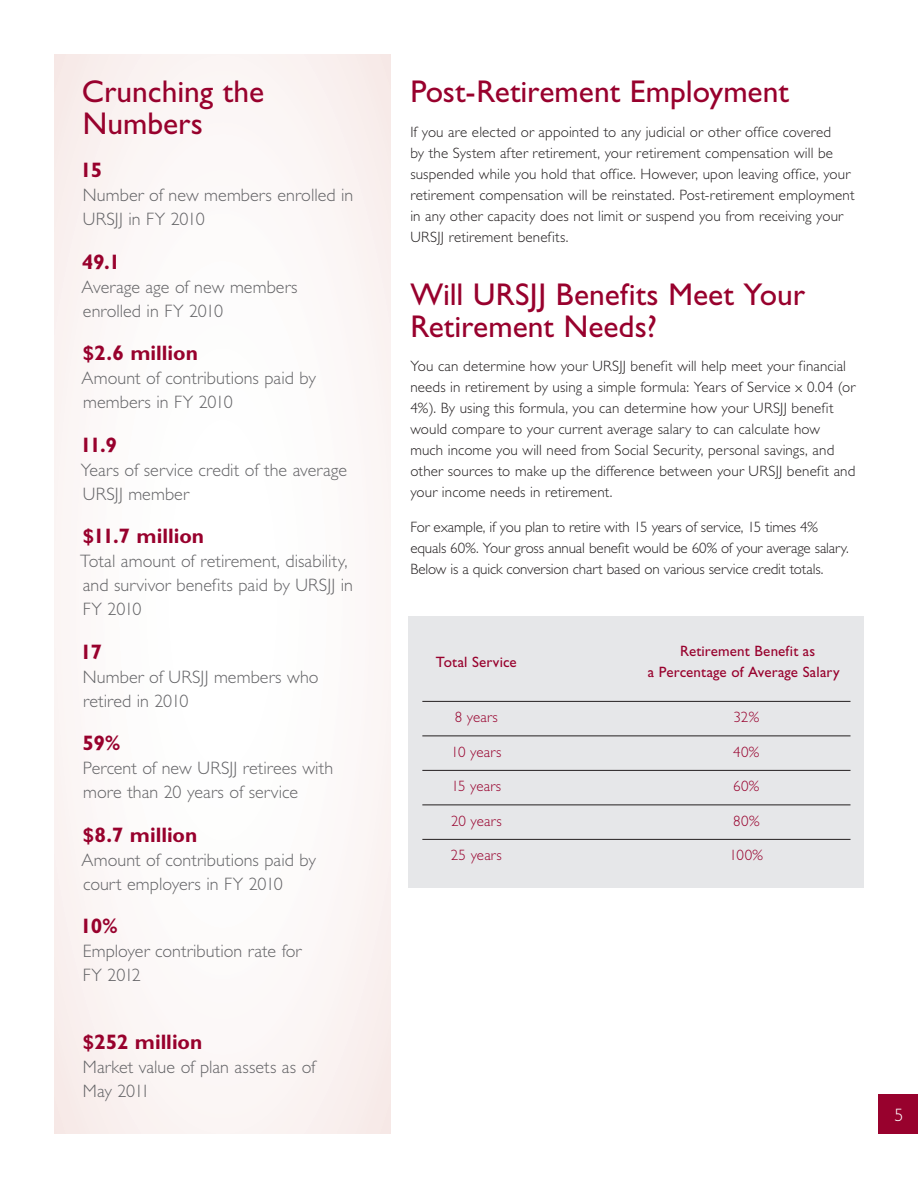
<style>
.page{position:relative;width:918px;height:1188px;background:#fff}
.page>*{position:absolute;margin:0;border:0;box-sizing:border-box;transform-origin:0 0}
.MainHeading_Gil{font:31.5px/31.5px "Gill Sans Std";color:#98012d}
.SmallHeading_Gil{font:700 21px "Gill Sans Std";color:#98012d}
.BodyText_Gil{font:300 18px/24px "Gill Sans Std";letter-spacing:.005em;color:#636366}
.SmallHeading_Gil-2{font:300 18px "Gill Sans Std";color:#fff}
.BodyText_Gil-2{font:300 15px/21px "Gill Sans Std";letter-spacing:.01em;color:#231f20}
.BodyText_Gil-3{font:300 15px/21px "Gill Sans Std";letter-spacing:-.01em;color:#231f20}
.BodyText_Gil-4{font:15px "Gill Sans Std";letter-spacing:.01em;color:#98012d}
.BodyText_Gil-5{font:300 15px "Gill Sans Std";letter-spacing:.015em;color:#98012d}
</style>
<div class="page">
<div style="left:879px;top:1095px;width:39px;height:39px;background:#98012d"></div>
<div style="left:54px;top:54px;width:337px;height:1080px;background:#fcf8f8"></div>
<div style="left:409px;top:616px;width:455px;height:271px;background:#e6e7e9"></div>
<hr style="left:422px;top:701px;width:429px;height:1px;background:#231f20">
<hr style="left:422px;top:736px;width:429px;height:1px;background:#231f20">
<hr style="left:422px;top:770px;width:429px;height:1px;background:#231f20">
<hr style="left:422px;top:805px;width:429px;height:1px;background:#231f20">
<hr style="left:422px;top:839px;width:429px;height:1px;background:#231f20">
<p class="MainHeading_Gil" style="left:82px;top:76px;width:184px">Crunching the<br>Numbers</p>
<p class="SmallHeading_Gil" style="left:80px;top:158px;width:24px">15</p>
<p class="BodyText_Gil" style="left:83px;top:184px;width:272px">Number of new members enrolled in<br>URSJJ in FY 2010</p>
<p class="SmallHeading_Gil" style="left:82px;top:249px;width:40px">49.1</p>
<p class="BodyText_Gil" style="left:82px;top:275px;width:218px">Average age of new members enrolled in FY 2010</p>
<p class="SmallHeading_Gil" style="left:83px;top:341px;width:117px">$2.6 million</p>
<p class="BodyText_Gil" style="left:82px;top:367px;width:236px">Amount of contributions paid by members in FY 2010</p>
<p class="SmallHeading_Gil" style="left:80px;top:432px;width:38px">11.9</p>
<p class="BodyText_Gil" style="left:81px;top:458px;width:268px">Years of service credit of the average<br>URSJJ member</p>
<p class="SmallHeading_Gil" style="left:83px;top:524px;width:123px">$11.7 million</p>
<p class="BodyText_Gil" style="left:80px;top:550px;width:274px">Total amount of retirement, disability, and survivor benefits paid by URSJJ in<br>FY 2010</p>
<p class="SmallHeading_Gil" style="left:80px;top:639px;width:23px">17</p>
<p class="BodyText_Gil" style="left:83px;top:665px;width:237px">Number of URSJJ members who retired in 2010</p>
<p class="SmallHeading_Gil" style="left:82px;top:731px;width:39px">59%</p>
<p class="BodyText_Gil" style="left:83px;top:757px;width:252px">Percent of new URSJJ retirees with more than 20 years of service</p>
<p class="SmallHeading_Gil" style="left:83px;top:822px;width:116px">$8.7 million</p>
<p class="BodyText_Gil" style="left:82px;top:848px;width:236px">Amount of contributions paid by court employers in FY 2010</p>
<p class="SmallHeading_Gil" style="left:80px;top:914px;width:39px">10%</p>
<p class="BodyText_Gil" style="left:83px;top:940px;width:220px">Employer contribution rate for<br>FY 2012</p>
<p class="SmallHeading_Gil" style="left:83px;top:1029px;width:121px">$252 million</p>
<p class="BodyText_Gil" style="left:83px;top:1055px;width:234px">Market value of plan assets as of<br>May 2011</p>
<p class="MainHeading_Gil" style="left:410px;top:76px;width:380px">Post-Retirement Employment</p>
<p class="BodyText_Gil-2" style="left:410px;top:122px;width:446px">If you are elected or appointed to any judicial or other office covered<br>by the System after retirement, your retirement compensation will be suspended while you hold that office. However, upon leaving office, your retirement compensation will be reinstated. Post-retirement employment in any other capacity does not limit or suspend you from receiving your URSJJ retirement benefits.</p>
<p class="MainHeading_Gil" style="left:410px;top:279px;width:396px">Will URSJJ Benefits Meet Your<br>Retirement Needs?</p>
<p class="BodyText_Gil-2" style="left:410px;top:356px;width:447px">You can determine how your URSJJ benefit will help meet your financial needs in retirement by using a simple formula: Years of Service x 0.04 (or 4%). By using this formula, you can determine how your URSJJ benefit would compare to your current average salary to can calculate how much income you will need from Social Security, personal savings, and other sources to make up the difference between your URSJJ benefit and your income needs in retirement.</p>
<p class="BodyText_Gil-3" style="left:410px;top:517px;width:440px">For example, if you plan to retire with 15 years of service, 15 times 4% equals 60%. Your gross annual benefit would be 60% of your average salary.<br>Below is a quick conversion chart based on various service credit totals.</p>
<p class="BodyText_Gil-4" style="left:436px;top:653px;width:82px">Total Service</p>
<p class="BodyText_Gil-4" style="left:680px;top:643px;width:137px">Retirement Benefit as</p>
<p class="BodyText_Gil-4" style="left:648px;top:664px;width:193px">a Percentage of Average Salary</p>
<p class="BodyText_Gil-5" style="left:455px;top:709px;width:45px">8 years</p>
<p class="BodyText_Gil-5" style="left:734px;top:709px;width:27px">32%</p>
<p class="BodyText_Gil-5" style="left:451px;top:743px;width:52px">10 years</p>
<p class="BodyText_Gil-5" style="left:733px;top:743px;width:28px">40%</p>
<p class="BodyText_Gil-5" style="left:451px;top:778px;width:51px">15 years</p>
<p class="BodyText_Gil-5" style="left:733px;top:778px;width:28px">60%</p>
<p class="BodyText_Gil-5" style="left:451px;top:812px;width:52px">20 years</p>
<p class="BodyText_Gil-5" style="left:733px;top:812px;width:28px">80%</p>
<p class="BodyText_Gil-5" style="left:451px;top:847px;width:53px">25 years</p>
<p class="BodyText_Gil-5" style="left:730px;top:847px;width:35px">100%</p>
<p class="SmallHeading_Gil-2" style="left:895px;top:1104px;width:10px">5</p>
</div>
